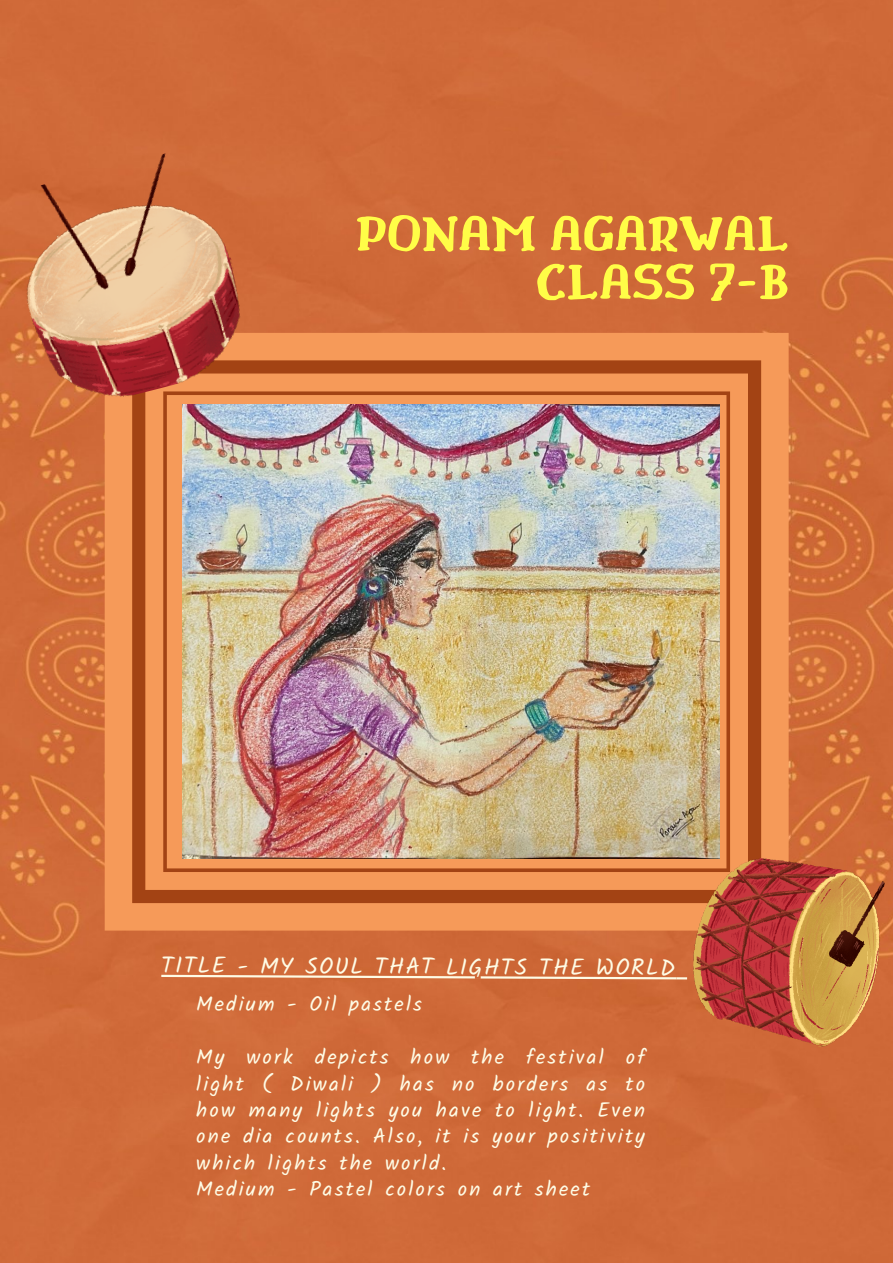
<style>
.page{position:relative;width:893px;height:1263px;background:#cf6938}
.page>*{position:absolute;margin:0;border:0;box-sizing:border-box;transform-origin:0 0}
.t1{font:700 51.82px/48.4px "Drukaatie Burti";letter-spacing:.005em;color:#fffd47;text-align:right}
.t2{font:23.17px "Kalam";letter-spacing:.055em;color:#fefce6}
.t3{font:20.7px/26.4px "Kalam";letter-spacing:.105em;color:#fefce6;text-align:justify}
</style>
<div class="page">
<div style="left:105px;top:333px;width:683px;height:597px;background:#f69a59"></div>
<svg style="left:132px;top:360px;width:629px;height:543px;background:#d5783f"></svg>
<img style="left:182px;top:405px;width:538px;height:454px">
<img style="left:0;top:144px;width:258px;height:271px">
<img style="left:693px;top:859px;width:191px;height:188px">
<svg style="left:161px;top:975px;width:526px;height:4px;background:#e7b693"></svg>
<p class="t1" style="left:357px;top:209px;width:434px">PONAM AGARWAL<br>CLASS 7-B</p>
<p class="t2" style="left:161px;top:953px;width:515px">TITLE - MY SOUL THAT LIGHTS THE WORLD</p>
<p class="t3" style="left:196px;top:991px;width:227px">Medium - Oil pastels</p>
<p class="t3" style="left:196px;top:1044px;width:450px">My work depicts how the festival of light ( Diwali ) has no borders as to how many lights you have to light. Even one dia counts. Also, it is your positivity which lights the world.</p>
<p class="t3" style="left:196px;top:1176px;width:395px">Medium - Pastel colors on art sheet</p>
</div>
